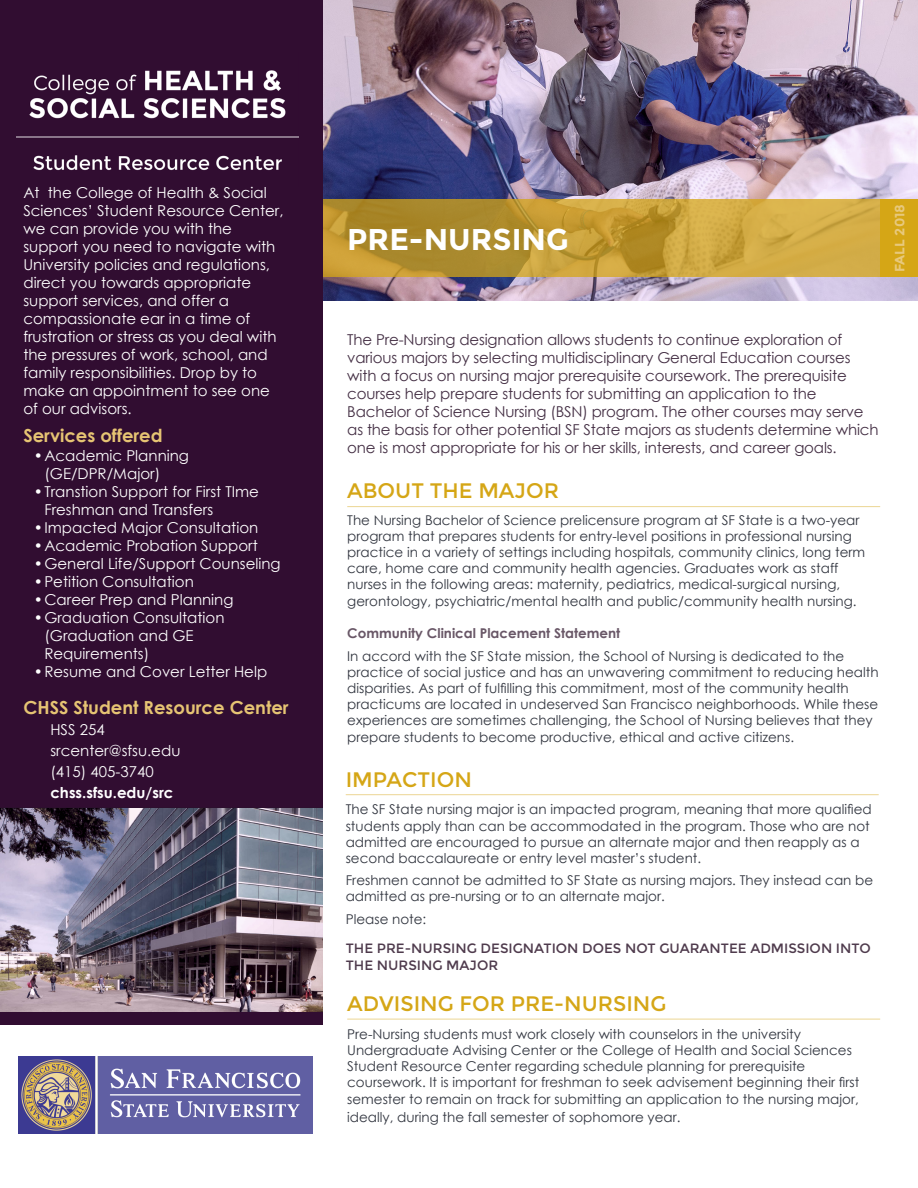
<style>
.page{position:relative;width:918px;height:1188px;background:#fff}
.page>*{position:absolute;margin:0;border:0;box-sizing:border-box;transform-origin:0 0}
.MainTitle{font:700 30px "Montserrat";color:#fff}
.Content_Titles{font:21px "Montserrat";color:#d5a616}
.SRCTITLES{font:700 18px "Century Gothic";color:#e6c473}
.SRC_Description{font:15px/18px "Century Gothic";color:#fff}
.Pre_Major_Informatio{font:15px/18px "Century Gothic";letter-spacing:-.01em;color:#442f44}
.SRC_Contact{font:15px "Century Gothic";color:#fff}
.SRC_Contact-2{font:700 15px "Century Gothic";color:#fff}
.Body_Content{font:13.5px/16.2px "Century Gothic";color:#323640}
.GE_TITLE{font:13.5px/16.2px "Montserrat";color:#4f3b4d}
.Body_Content-2{font:700 13.5px "Century Gothic";color:#695767}
.t1{font:700 13.5px "Montserrat";color:#ebcf8f}
</style>
<div class="page">
<img style="left:323px;top:0;width:595px;height:301px">
<svg style="left:323px;top:200px;width:557px;height:77px"></svg>
<div style="left:880px;top:200px;width:38px;height:77px;background:#d5a616"></div>
<hr style="left:346px;top:794px;width:533px;height:1px;background:#d5a616">
<hr style="left:347px;top:1019px;width:533px;height:1px;background:#d5a616">
<hr style="left:347px;top:506px;width:533px;height:1px;background:#d5a616">
<div style="left:0;top:0;width:323px;height:1024px;background:#310d31"></div>
<img style="left:17px;top:70px;width:282px;height:101px">
<img style="left:0;top:808px;width:323px;height:204px">
<img style="left:19px;top:1057px;width:294px;height:77px">
<p class="SRC_Description" style="left:23px;top:184px;width:262px">At the College of Health &amp; Social<br>Sciences’ Student Resource Center, we can provide you with the support you need to navigate with<br>University policies and regulations, direct you towards appropriate support services, and offer a compassionate ear in a time of frustration or stress as you deal with the pressures of work, school, and family responsibilities. Drop by to make an appointment to see one of our advisors.</p>
<p class="SRCTITLES" style="left:23px;top:422px;width:141px">Services offered</p>
<p class="SRC_Description" style="left:44px;top:447px;width:146px;text-indent:-10px">•Academic Planning (GE/DPR/Major)</p>
<p class="SRC_Description" style="left:44px;top:483px;width:216px;text-indent:-10px">•Transtion Support for First TIme<br>Freshman and Transfers</p>
<p class="SRC_Description" style="left:34px;top:519px;width:226px">•Impacted Major Consultation</p>
<p class="SRC_Description" style="left:34px;top:537px;width:225px">•Academic Probation Support</p>
<p class="SRC_Description" style="left:34px;top:555px;width:248px">•General Life/Support Counseling</p>
<p class="SRC_Description" style="left:34px;top:573px;width:161px">•Petition Consultation</p>
<p class="SRC_Description" style="left:34px;top:591px;width:201px">•Career Prep and Planning</p>
<p class="SRC_Description" style="left:44px;top:609px;width:182px;text-indent:-10px">•Graduation Consultation (Graduation and GE<br>Requirements)</p>
<p class="SRC_Description" style="left:34px;top:663px;width:235px">•Resume and Cover Letter Help</p>
<p class="SRCTITLES" style="left:23px;top:694px;width:267px">CHSS Student Resource Center</p>
<p class="SRC_Contact" style="left:50px;top:719px;width:56px">HSS 254</p>
<p class="SRC_Contact" style="left:50px;top:740px;width:132px">srcenter@sfsu.edu</p>
<p class="SRC_Contact" style="left:50px;top:761px;width:105px">(415) 405-3740</p>
<p class="SRC_Contact-2" style="left:50px;top:781px;width:125px">chss.sfsu.edu/src</p>
<p class="MainTitle" style="left:347px;top:222px;width:223px">PRE-NURSING</p>
<p class="t1" style="left:892px;top:272px;width:70px;rotate:-90deg">FALL 2018</p>
<p class="Pre_Major_Informatio" style="left:347px;top:331px;width:533px">The Pre-Nursing designation allows students to continue exploration of various majors by selecting multidisciplinary General Education courses with a focus on nursing major prerequisite coursework. The prerequisite courses help prepare students for submitting an application to the Bachelor of Science Nursing (BSN) program. The other courses may serve as the basis for other potential SF State majors as students determine which one is most appropriate for his or her skills, interests, and career goals.</p>
<p class="Content_Titles" style="left:347px;top:479px;width:213px">ABOUT THE MAJOR</p>
<p class="Body_Content" style="left:347px;top:511px;width:519px">The Nursing Bachelor of Science prelicensure program at SF State is a two-year program that prepares students for entry-level positions in professional nursing practice in a variety of settings including hospitals, community clinics, long term care, home care and community health agencies. Graduates work as staff nurses in the following areas: maternity, pediatrics, medical-surgical nursing, gerontology, psychiatric/mental health and public/community health nursing.</p>
<p class="Body_Content-2" style="left:347px;top:623px;width:274px">Community Clinical Placement Statement</p>
<p class="Body_Content" style="left:347px;top:647px;width:533px">In accord with the SF State mission, the School of Nursing is dedicated to the practice of social justice and has an unwavering commitment to reducing health disparities. As part of fulfilling this commitment, most of the community health practicums are located in undeserved San Francisco neighborhoods. While these experiences are sometimes challenging, the School of Nursing believes that they prepare students to become productive, ethical and active citizens.</p>
<p class="Content_Titles" style="left:346px;top:767px;width:128px">IMPACTION</p>
<p class="Body_Content" style="left:346px;top:801px;width:527px">The SF State nursing major is an impacted program, meaning that more qualified students apply than can be accommodated in the program. Those who are not admitted are encouraged to pursue an alternate major and then reapply as a second baccalaureate or entry level master’s student.</p>
<p class="Body_Content" style="left:346px;top:872px;width:529px">Freshmen cannot be admitted to SF State as nursing majors. They instead can be admitted as pre-nursing or to an alternate major.</p>
<p class="Body_Content" style="left:346px;top:910px;width:82px">Please note:</p>
<p class="GE_TITLE" style="left:346px;top:941px;width:526px">THE PRE-NURSING DESIGNATION DOES NOT GUARANTEE ADMISSION INTO<br>THE NURSING MAJOR</p>
<p class="Content_Titles" style="left:347px;top:991px;width:321px">ADVISING FOR PRE-NURSING</p>
<p class="Body_Content" style="left:347px;top:1026px;width:514px">Pre-Nursing students must work closely with counselors in the university Undergraduate Advising Center or the College of Health and Social Sciences Student Resource Center regarding schedule planning for prerequisite coursework. It is important for freshman to seek advisement beginning their first semester to remain on track for submitting an application to the nursing major,</p>
<p class="Body_Content" style="left:347px;top:1108px;width:335px">ideally, during the fall semester of sophomore year.</p>
</div>
